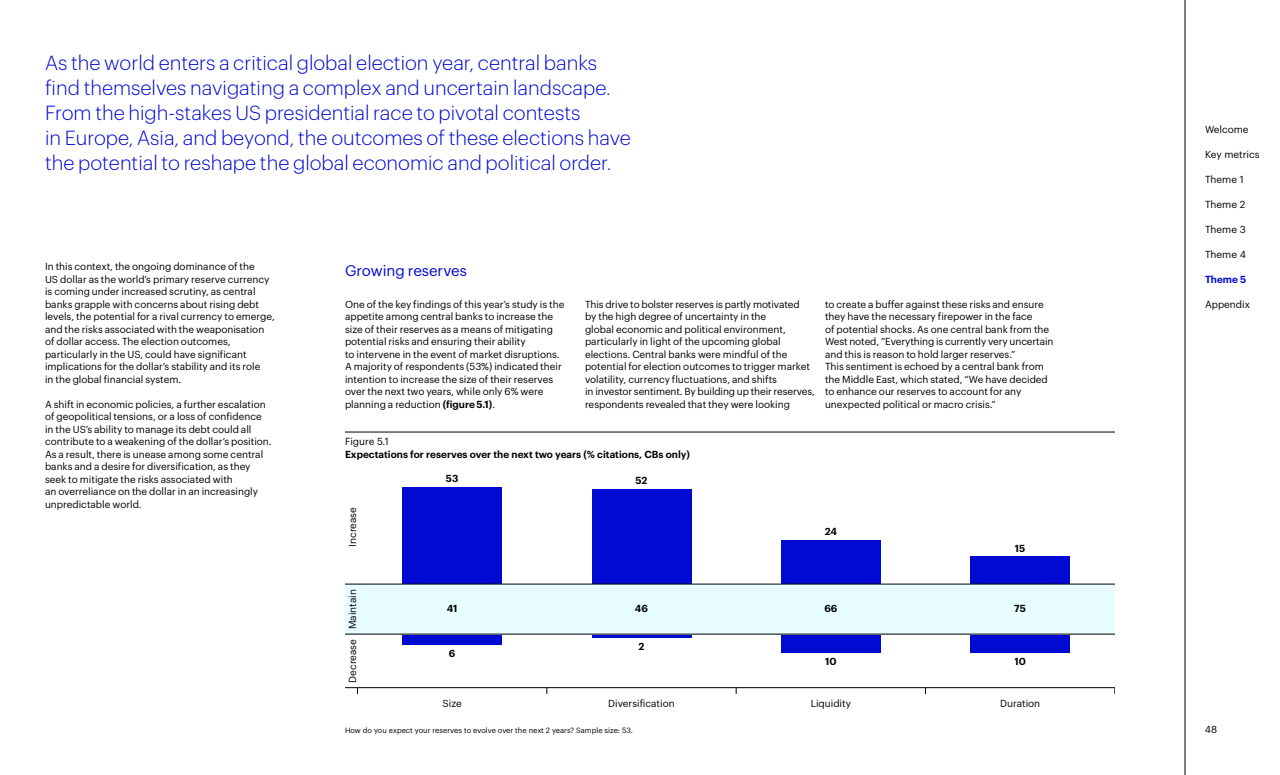
<style>
.page{position:relative;width:1280px;height:775px;background:#fff}
.page>*{position:absolute;margin:0;border:0;box-sizing:border-box;transform-origin:0 0}
.t1{font:300 20px/25px "Graphik";color:#000ad2}
.t2{font:15px "Graphik";color:#000ad2}
.t3{font:10px/12.5px "Graphik";color:#000}
.t4{font:600 10px "Graphik";color:#000}
.t5{font:600 10px "Graphik";color:#000ad2}
.t6{font:7.5px "Graphik";color:#000}
.s1{font-weight:600}
</style>
<div class="page">
<hr style="left:1185px;top:0;width:1px;height:775px;background:#000">
<hr style="left:345px;top:432px;width:770px;height:1px;background:#000">
<hr style="left:345px;top:687px;width:770px;height:1px;background:#000">
<div style="left:402px;top:487px;width:100px;height:97px;background:#000ad2"></div>
<div style="left:402px;top:634px;width:100px;height:11px;background:#000ad2"></div>
<div style="left:592px;top:489px;width:100px;height:95px;background:#000ad2"></div>
<hr style="left:592px;top:634px;width:100px;height:4px;background:#000ad2">
<div style="left:781px;top:540px;width:100px;height:44px;background:#000ad2"></div>
<div style="left:781px;top:634px;width:100px;height:18px;background:#000ad2"></div>
<div style="left:970px;top:557px;width:100px;height:27px;background:#000ad2"></div>
<div style="left:970px;top:634px;width:100px;height:18px;background:#000ad2"></div>
<div style="left:345px;top:584px;width:770px;height:50px;background:#e7fdff"></div>
<hr style="left:345px;top:584px;width:770px;height:1px;background:#000">
<hr style="left:345px;top:634px;width:770px;height:1px;background:#000">
<p class="t1" style="left:45px;top:49px;width:587px">As the world enters a critical global election year, central banks find themselves navigating a complex and uncertain landscape.<br>From the high-stakes US presidential race to pivotal contests<br>in Europe, Asia, and beyond, the outcomes of these elections have the potential to reshape the global economic and political order.</p>
<p class="t3" style="left:45px;top:259px;width:231px">In this context, the ongoing dominance of the<br>US dollar as the world’s primary reserve currency is coming under increased scrutiny, as central banks grapple with concerns about rising debt levels, the potential for a rival currency to emerge, and the risks associated with the weaponisation of dollar access. The election outcomes, particularly in the US, could have significant implications for the dollar’s stability and its role<br>in the global financial system.</p>
<p class="t3" style="left:45px;top:397px;width:228px">A shift in economic policies, a further escalation of geopolitical tensions, or a loss of confidence in the US’s ability to manage its debt could all contribute to a weakening of the dollar’s position.<br>As a result, there is unease among some central banks and a desire for diversification, as they seek to mitigate the risks associated with<br>an overreliance on the dollar in an increasingly unpredictable world.</p>
<h2 class="t2" style="left:345px;top:260px;width:123px">Growing reserves</h2>
<p class="t3" style="left:345px;top:297px;width:221px">One of the key findings of this year’s study is the appetite among central banks to increase the size of their reserves as a means of mitigating potential risks and ensuring their ability<br>to intervene in the event of market disruptions.<br>A majority of respondents (53%) indicated their intention to increase the size of their reserves over the next two years, while only 6% were planning a reduction <span class="s1">(figure 5.1)</span>.</p>
<p class="t3" style="left:585px;top:297px;width:232px">This drive to bolster reserves is partly motivated<br>by the high degree of uncertainty in the<br>global economic and political environment, particularly in light of the upcoming global elections. Central banks were mindful of the potential for election outcomes to trigger market volatility, currency fluctuations, and shifts<br>in investor sentiment. By building up their reserves, respondents revealed that they were looking</p>
<p class="t3" style="left:825px;top:297px;width:230px">to create a buffer against these risks and ensure they have the necessary firepower in the face<br>of potential shocks. As one central bank from the West noted, “Everything is currently very uncertain and this is reason to hold larger reserves.”<br>This sentiment is echoed by a central bank from the Middle East, which stated, “We have decided to enhance our reserves to account for any unexpected political or macro crisis.”</p>
<p class="t3" style="left:345px;top:434px;width:45px">Figure 5.1</p>
<p class="t4" style="left:345px;top:446px;width:346px">Expectations for reserves over the next two years (% citations, CBs only)</p>
<p class="t3" style="left:345px;top:547px;width:41px;rotate:-90deg">Increase</p>
<p class="t3" style="left:345px;top:629px;width:42px;rotate:-90deg">Maintain</p>
<p class="t3" style="left:345px;top:683px;width:45px;rotate:-90deg">Decrease</p>
<p class="t4" style="left:446px;top:471px;width:14px">53</p>
<p class="t4" style="left:635px;top:473px;width:14px">52</p>
<p class="t4" style="left:825px;top:524px;width:14px">24</p>
<p class="t4" style="left:1015px;top:541px;width:12px">15</p>
<p class="t4" style="left:447px;top:601px;width:12px">41</p>
<p class="t4" style="left:635px;top:601px;width:15px">46</p>
<p class="t4" style="left:824px;top:601px;width:14px">66</p>
<p class="t4" style="left:1014px;top:601px;width:13px">75</p>
<p class="t4" style="left:449px;top:646px;width:8px">6</p>
<p class="t4" style="left:639px;top:639px;width:7px">2</p>
<p class="t4" style="left:825px;top:653px;width:13px">10</p>
<p class="t4" style="left:1014px;top:653px;width:13px">10</p>
<p class="t3" style="left:443px;top:697px;width:21px">Size</p>
<p class="t3" style="left:608px;top:697px;width:68px">Diversification</p>
<p class="t3" style="left:811px;top:697px;width:42px">Liquidity</p>
<p class="t3" style="left:1000px;top:697px;width:42px">Duration</p>
<p class="t6" style="left:345px;top:724px;width:290px">How do you expect your reserves to evolve over the next 2 years? Sample size: 53.</p>
<p class="t3" style="left:1205px;top:122px;width:45px">Welcome</p>
<p class="t3" style="left:1205px;top:147px;width:56px">Key metrics</p>
<p class="t3" style="left:1205px;top:172px;width:40px">Theme 1</p>
<p class="t3" style="left:1205px;top:197px;width:42px">Theme 2</p>
<p class="t3" style="left:1205px;top:222px;width:42px">Theme 3</p>
<p class="t3" style="left:1205px;top:247px;width:42px">Theme 4</p>
<p class="t5" style="left:1205px;top:271px;width:43px">Theme 5</p>
<p class="t3" style="left:1205px;top:297px;width:47px">Appendix</p>
<p class="t3" style="left:1205px;top:722px;width:14px">48</p>
</div>
